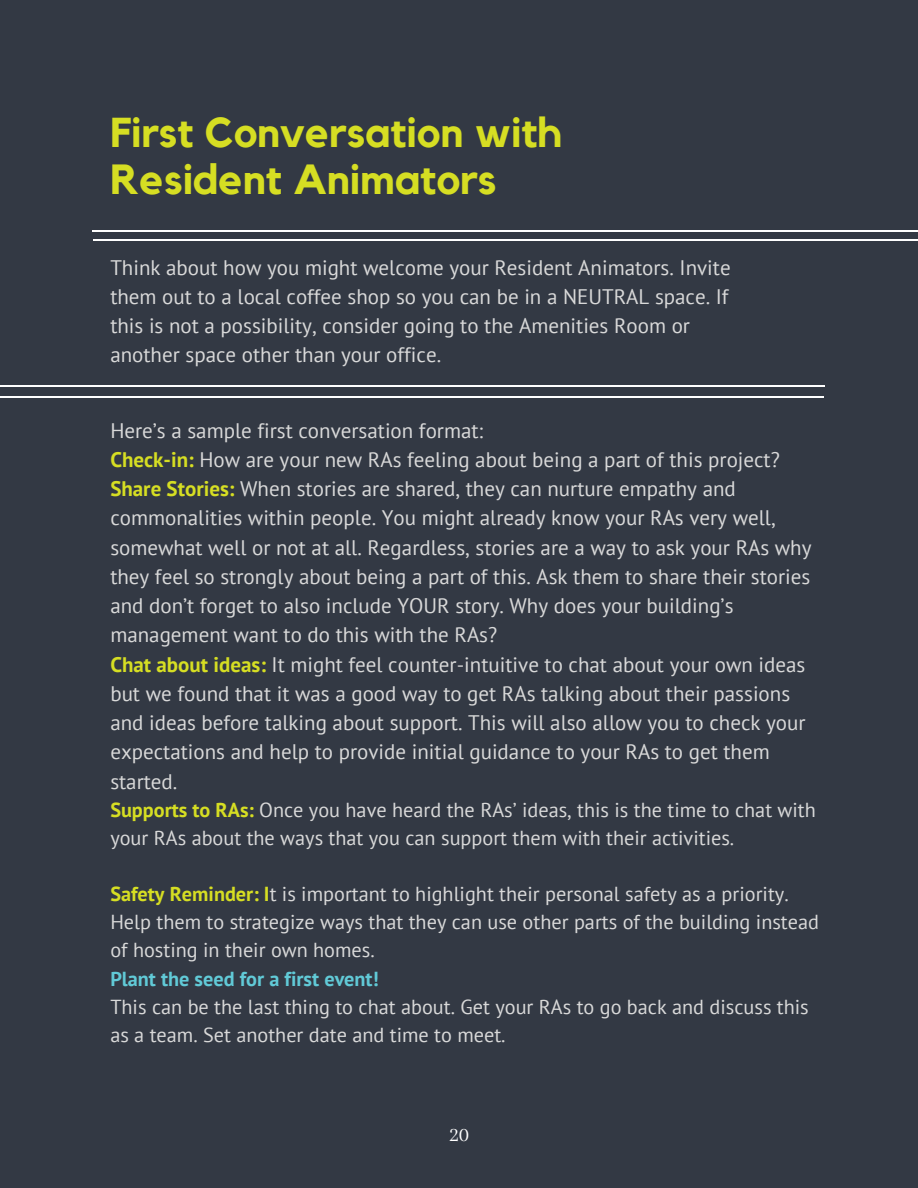
<style>
.page{position:relative;width:918px;height:1188px;background:#333944}
.page>*{position:absolute;margin:0;border:0;box-sizing:border-box;transform-origin:0 0}
.t1{font:700 42px "Kollektif";color:#d6de23}
.t2{font:700 41.7px "Kollektif";color:#d6de23}
.t3{font:21px/29.2px "PT Sans";color:#d9d9d9}
.t4{font:21px "Arapey";color:#fff}
.t5{font:20.25px/28.2px "PT Sans";color:#d9d9d9}
.t6{font:700 20.25px "PT Sans";color:#61cad7}
.s1{font-weight:700;color:#d6de23}
</style>
<div class="page">
<hr style="left:92px;top:230px;width:826px;height:1px;background:#fff">
<hr style="left:0;top:397px;width:823px;height:1px;background:#fff">
<hr style="left:0;top:385px;width:825px;height:1px;background:#fff">
<hr style="left:94px;top:239px;width:824px;height:1px;background:#fff">
<h2 class="t2" style="left:110px;top:113px;width:452px">First Conversation with</h2>
<h1 class="t1" style="left:110px;top:160px;width:388px">Resident Animators</h1>
<p class="t3" style="left:110px;top:252px;width:622px">Think about how you might welcome your Resident Animators. Invite them out to a local coffee shop so you can be in a NEUTRAL space. If this is not a possibility, consider going to the Amenities Room or another space other than your office.</p>
<p class="t3" style="left:110px;top:415px;width:703px">Here’s a sample first conversation format:<br><span class="s1">Check-in:</span> How are your new RAs feeling about being a part of this project?<br><span class="s1">Share Stories:</span> When stories are shared, they can nurture empathy and commonalities within people. You might already know your RAs very well, somewhat well or not at all. Regardless, stories are a way to ask your RAs why they feel so strongly about being a part of this. Ask them to share their stories and don’t forget to also include YOUR story. Why does your building’s management want to do this with the RAs?<br><span class="s1">Chat about ideas:</span> It might feel counter-intuitive to chat about your own ideas but we found that it was a good way to get RAs talking about their passions and ideas before talking about support. This will also allow you to check your expectations and help to provide initial guidance to your RAs to get them started.</p>
<p class="t5" style="left:110px;top:795px;width:707px"><span class="s1">Supports to RAs:</span> Once you have heard the RAs’ ideas, this is the time to chat with your RAs about the ways that you can support them with their activities.</p>
<p class="t5" style="left:110px;top:880px;width:710px"><span class="s1">Safety Reminder: I</span>t is important to highlight their personal safety as a priority.<br>Help them to strategize ways that they can use other parts of the building instead of hosting in their own homes.</p>
<p class="t6" style="left:110px;top:965px;width:270px">Plant the seed for a first event!</p>
<p class="t5" style="left:110px;top:992px;width:700px">This can be the last thing to chat about. Get your RAs to go back and discuss this as a team. Set another date and time to meet.</p>
<p class="t4" style="left:449px;top:1123px;width:21px">20</p>
</div>
